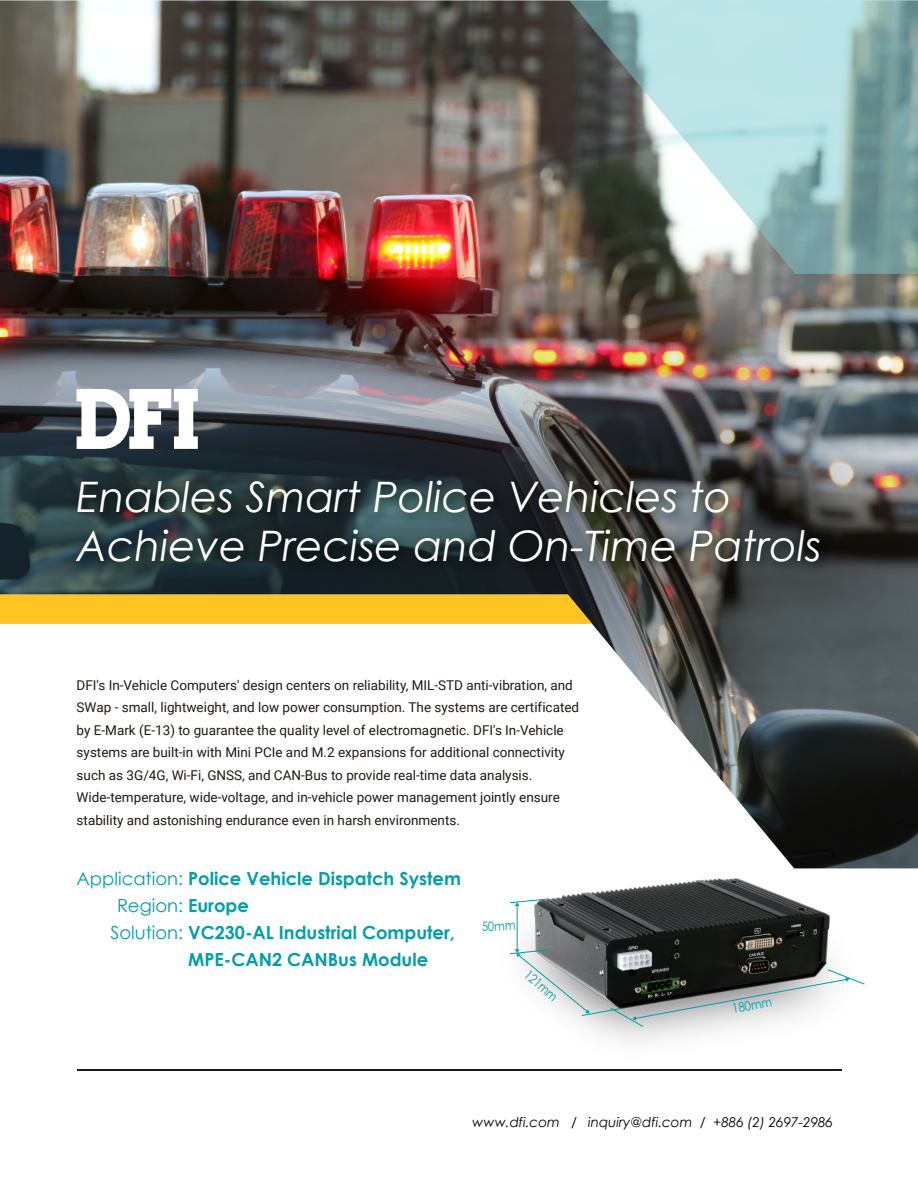
<style>
.page{position:relative;width:918px;height:1189px;background:#fff}
.page>*{position:absolute;margin:0;border:0;box-sizing:border-box;transform-origin:0 0}
.t1{font:italic 42px/49.5px "Century Gothic";color:#fff}
.t2{font:700 18px "Century Gothic";color:#009fa8}
.t3{font:18px "Century Gothic";color:#009fa8}
.t4{font:13.5px/22.5px "Roboto";color:#231815}
.t5{font:italic 13.5px "Century Gothic";color:#000}
.t6{font:12.9px "Century Gothic Pro";color:#009fa8;scale:.88 1}
.s1{font-weight:400}
.s2{font-weight:700}
</style>
<div class="page">
<img style="left:0;top:0;width:918px;height:868px">
<hr style="left:77px;top:1068px;width:764px;height:2px;background:#231815">
<img style="left:66px;top:465px;width:772px;height:125px">
<div style="left:0;top:594px;width:592px;height:29px;background:#fec422"></div>
<svg style="left:569px;top:0;width:349px;height:274px;background:#93aead"></svg>
<svg style="left:77px;top:389px;width:121px;height:60px"></svg>
<img style="left:515px;top:905px;width:315px;height:137px">
<img style="left:535px;top:878px;width:294px;height:70px">
<hr style="left:517px;top:905px;width:1px;height:44px;background:#009fa8">
<svg style="left:510px;top:948px;width:355px;height:79px"></svg>
<svg style="left:510px;top:897px;width:40px;height:8px"></svg>
<h1 class="t1" style="left:77px;top:471px;width:747px">Enables Smart Police Vehicles to<br>Achieve Precise and On-Time Patrols</h1>
<p class="t4" style="left:77px;top:672px;width:504px">DFI's In-Vehicle Computers' design centers on reliability, MIL-STD anti-vibration, and SWap - small, lightweight, and low power consumption. The systems are certificated by E-Mark (E-13) to guarantee the quality level of electromagnetic. DFI's In-Vehicle systems are built-in with Mini PCIe and M.2 expansions for additional connectivity such as 3G/4G, Wi-Fi, GNSS, and CAN-Bus to provide real-time data analysis.<br>Wide-temperature, wide-voltage, and in-vehicle power management jointly ensure stability and astonishing endurance even in harsh environments.</p>
<h2 class="t2" style="left:77px;top:864px;width:386px"><span class="s1">Application:</span> Police Vehicle Dispatch System</h2>
<h2 class="t3" style="left:117px;top:892px;width:133px">Region: <span class="s2">Europe</span></h2>
<h2 class="t2" style="left:110px;top:918px;width:346px"><span class="s1">Solution:</span> VC230-AL Industrial Computer,</h2>
<h2 class="t2" style="left:188px;top:945px;width:242px">MPE-CAN2 CANBus Module</h2>
<p class="t6" style="left:481px;top:918px;width:40px;rotate:-3deg">50mm</p>
<p class="t6" style="left:532px;top:966px;width:47px;rotate:42deg">121mm</p>
<p class="t6" style="left:731px;top:1000px;width:47px;rotate:-10deg">180mm</p>
<p class="t5" style="left:472px;top:1112px;width:362px">www.dfi.com / inquiry@dfi.com / +886 (2) 2697-2986</p>
</div>
